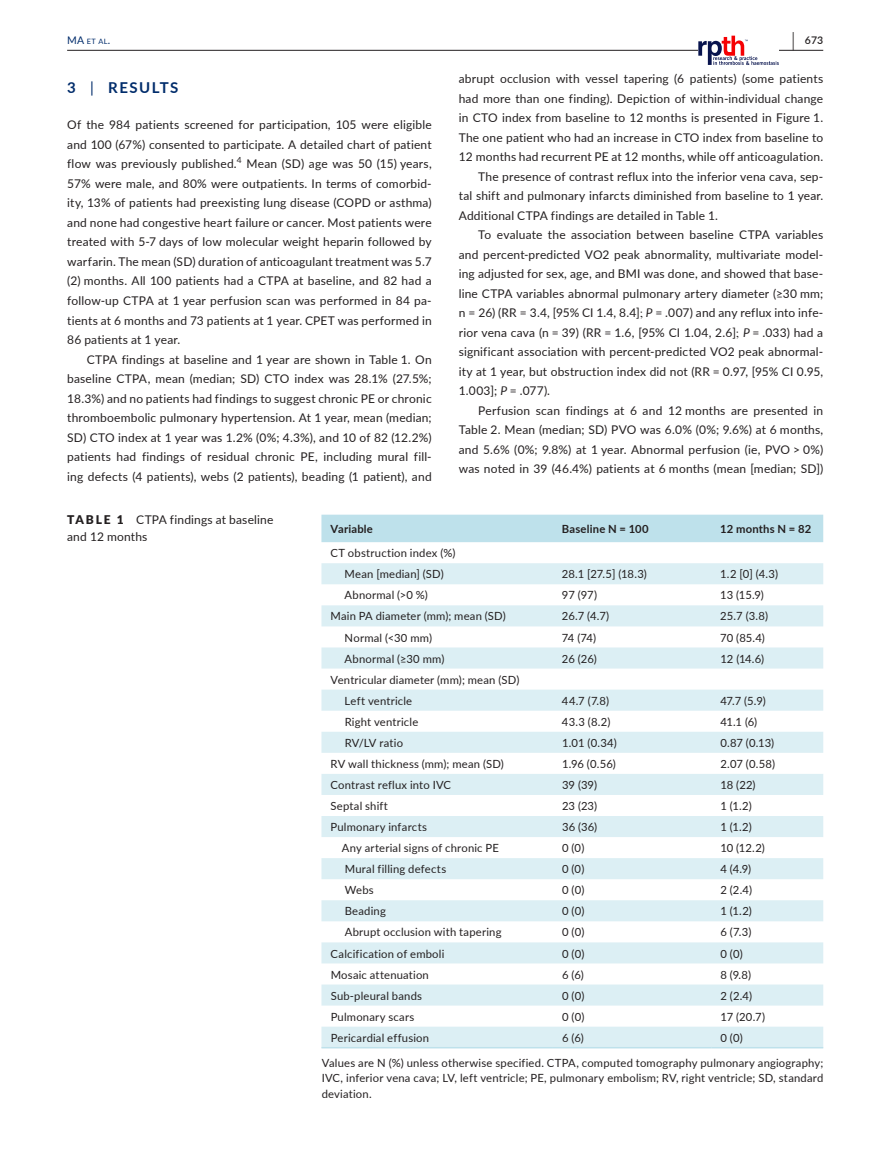
<style>
.page{position:relative;width:893px;height:1174px;background:#fff}
.page>*{position:absolute;margin:0;border:0;box-sizing:border-box;transform-origin:0 0}
.t1{font:600 19.5px "Lato";color:#231f20;scale:.48 1}
.t2{font:700 15px "Lato";letter-spacing:.1em;color:#002c6b}
.t3{font:12px/19.5px "Lato";letter-spacing:.015em;color:#231f20;text-align:justify}
.t4{font:11.25px/21px "Lato";letter-spacing:.015em;color:#231f20;text-align:center}
.t5{font:700 11.25px "Lato";letter-spacing:.02em;color:#231f20}
.t6{font:600 10.5px "Lato";color:#231f20}
.t7{font:7.35px "Lato";color:#002c6b}
.s1{font-size:10.5px}
.s2{font-weight:400}
.s3{font-family:"STIX"}
.s4{font-style:italic}
.s5{font-weight:900}
</style>
<div class="page">
<hr style="left:67px;top:50px;width:756px;height:1px;background:#231f20">
<svg style="left:698px;top:36px;width:81px;height:29px"></svg>
<div style="left:321px;top:514px;width:502px;height:28px;background:#bee1eb"></div>
<svg style="left:321px;top:563px;width:502px;height:484px;fill:#e0f1f5"></svg>
<hr style="left:321px;top:1047px;width:232px;height:1px;background:#bee1eb">
<hr style="left:553px;top:1047px;width:158px;height:1px;background:#bee1eb">
<hr style="left:711px;top:1047px;width:112px;height:1px;background:#bee1eb">
<h1 class="t1" style="left:792px;top:26px;width:7px">|</h1>
<p class="t7" style="left:67px;top:36px;width:45px"><span class="s1">MA</span> et al<span class="s1">.</span></p>
<p class="t6" style="left:805px;top:33px;width:20px">673</p>
<p class="t2" style="left:67px;top:76px;width:113px">3 <span class="s2">|</span> RESULTS</p>
<p class="t3" style="left:67px;top:115px;width:366px">Of the 984 patients screened for participation, 105 were eligible and 100 (67%) consented to participate. A detailed chart of patient flow was previously published.<sup>4</sup> Mean (SD) age was 50 (15) years, 57% were male, and 80% were outpatients. In terms of comorbid&shy;ity, 13% of patients had preexisting lung disease (COPD or asthma) and none had congestive heart failure or cancer. Most patients were treated with 5-7 days of low molecular weight heparin followed by warfarin. The mean (SD) duration of anticoagulant treatment was 5.7 (2) months. All 100 patients had a CTPA at baseline, and 82 had a follow-up CTPA at 1 year perfusion scan was performed in 84 pa&shy;tients at 6 months and 73 patients at 1 year. CPET was performed in 86 patients at 1 year.</p>
<p class="t3" style="left:67px;top:349px;width:366px;text-indent:20px">CTPA findings at baseline and 1 year are shown in Table 1. On baseline CTPA, mean (median; SD) CTO index was 28.1% (27.5%; 18.3%) and no patients had findings to suggest chronic PE or chronic thromboembolic pulmonary hypertension. At 1 year, mean (median; SD) CTO index at 1 year was 1.2% (0%; 4.3%), and 10 of 82 (12.2%) patients had findings of residual chronic PE, including mural fill&shy;ing defects (4 patients), webs (2 patients), beading (1 patient), and</p>
<p class="t3" style="left:459px;top:68px;width:366px">abrupt occlusion with vessel tapering (6 patients) (some patients</p>
<p class="t3" style="left:459px;top:88px;width:366px">had more than one finding). Depiction of within-individual change</p>
<p class="t3" style="left:459px;top:107px;width:366px">in CTO index from baseline to 12 months is presented in Figure 1.</p>
<p class="t3" style="left:459px;top:127px;width:366px">The one patient who had an increase in CTO index from baseline to</p>
<p class="t3" style="left:459px;top:146px;width:366px">12 months had recurrent PE at 12 months, while off anticoagulation.</p>
<p class="t3" style="left:478px;top:166px;width:346px">The presence of contrast reflux into the inferior vena cava, sep-</p>
<p class="t3" style="left:459px;top:185px;width:366px">tal shift and pulmonary infarcts diminished from baseline to 1 year.</p>
<p class="t3" style="left:459px;top:205px;width:261px">Additional CTPA findings are detailed in Table 1.</p>
<p class="t3" style="left:478px;top:224px;width:346px">To evaluate the association between baseline CTPA variables</p>
<p class="t3" style="left:459px;top:244px;width:366px">and percent-predicted VO2 peak abnormality, multivariate model-</p>
<p class="t3" style="left:459px;top:263px;width:366px">ing adjusted for sex, age, and BMI was done, and showed that base-</p>
<p class="t3" style="left:459px;top:283px;width:366px">line CTPA variables abnormal pulmonary artery diameter (≥30 mm;</p>
<p class="t3" style="left:459px;top:302px;width:366px">n = 26) (RR = 3.4, [95% CI 1.4, 8.4]<span class="s3">;</span> <span class="s4">P</span> = .007) and any reflux into infe-</p>
<p class="t3" style="left:459px;top:322px;width:366px">rior vena cava (n = 39) (RR = 1.6, [95% CI 1.04, 2.6]<span class="s3">;</span> <span class="s4">P</span> = .033) had a</p>
<p class="t3" style="left:459px;top:341px;width:366px">significant association with percent-predicted VO2 peak abnormal-</p>
<p class="t3" style="left:459px;top:361px;width:366px">ity at 1 year, but obstruction index did not (RR = 0.97, [95% CI 0.95,</p>
<p class="t3" style="left:459px;top:380px;width:93px">1.003]; <span class="s4">P</span> = .077).</p>
<p class="t3" style="left:478px;top:400px;width:346px">Perfusion scan findings at 6 and 12 months are presented in</p>
<p class="t3" style="left:459px;top:419px;width:366px">Table 2. Mean (median; SD) PVO was 6.0% (0%; 9.6%) at 6 months,</p>
<p class="t3" style="left:459px;top:439px;width:366px">and 5.6% (0%; 9.8%) at 1 year. Abnormal perfusion (ie, PVO &gt; 0%)</p>
<p class="t3" style="left:459px;top:458px;width:366px">was noted in 39 (46.4%) patients at 6 months (mean [median; SD])</p>
<p class="t3" style="left:67px;top:511px;width:208px;line-height:16.5px"><span class="s5">TABLE 1</span> CTPA findings at baseline and 12 months</p>
<p class="t5" style="left:330px;top:520px;width:44px">Variable</p>
<p class="t5" style="left:562px;top:520px;width:88px">Baseline N = 100</p>
<p class="t5" style="left:720px;top:520px;width:92px">12 months N = 82</p>
<p class="t4" style="left:330px;top:542px;width:127px">CT obstruction index (%)<br>Mean [median] (SD)</p>
<p class="t4" style="left:562px;top:563px;width:87px">28.1 [27.5] (18.3)</p>
<p class="t4" style="left:720px;top:563px;width:59px">1.2 [0] (4.3)</p>
<p class="t4" style="left:345px;top:584px;width:85px">Abnormal (&gt;0 %)</p>
<p class="t4" style="left:562px;top:584px;width:37px">97 (97)</p>
<p class="t4" style="left:720px;top:584px;width:45px">13 (15.9)</p>
<p class="t4" style="left:330px;top:605px;width:177px">Main PA diameter (mm); mean (SD)</p>
<p class="t4" style="left:562px;top:605px;width:49px">26.7 (4.7)</p>
<p class="t4" style="left:720px;top:605px;width:49px">25.7 (3.8)</p>
<p class="t4" style="left:345px;top:626px;width:89px">Normal (&lt;30 mm)</p>
<p class="t4" style="left:562px;top:626px;width:36px">74 (74)</p>
<p class="t4" style="left:720px;top:626px;width:46px">70 (85.4)</p>
<p class="t4" style="left:345px;top:647px;width:101px">Abnormal (≥30 mm)</p>
<p class="t4" style="left:562px;top:647px;width:36px">26 (26)</p>
<p class="t4" style="left:720px;top:647px;width:45px">12 (14.6)</p>
<p class="t4" style="left:345px;top:668px;width:176px;text-align:left;text-indent:-14px">Ventricular diameter (mm); mean (SD)<br>Left ventricle</p>
<p class="t4" style="left:562px;top:689px;width:49px">44.7 (7.8)</p>
<p class="t4" style="left:720px;top:689px;width:47px">47.7 (5.9)</p>
<p class="t4" style="left:345px;top:710px;width:75px">Right ventricle</p>
<p class="t4" style="left:562px;top:710px;width:50px">43.3 (8.2)</p>
<p class="t4" style="left:720px;top:710px;width:38px">41.1 (6)</p>
<p class="t4" style="left:345px;top:732px;width:60px">RV/LV ratio</p>
<p class="t4" style="left:562px;top:732px;width:56px">1.01 (0.34)</p>
<p class="t4" style="left:720px;top:732px;width:55px">0.87 (0.13)</p>
<p class="t4" style="left:331px;top:753px;width:175px">RV wall thickness (mm); mean (SD)</p>
<p class="t4" style="left:562px;top:753px;width:55px">1.96 (0.56)</p>
<p class="t4" style="left:720px;top:753px;width:56px">2.07 (0.58)</p>
<p class="t4" style="left:331px;top:774px;width:122px">Contrast reflux into IVC</p>
<p class="t4" style="left:562px;top:774px;width:36px">39 (39)</p>
<p class="t4" style="left:720px;top:774px;width:37px">18 (22)</p>
<p class="t4" style="left:331px;top:795px;width:59px">Septal shift</p>
<p class="t4" style="left:562px;top:795px;width:37px">23 (23)</p>
<p class="t4" style="left:720px;top:795px;width:33px">1 (1.2)</p>
<p class="t4" style="left:331px;top:816px;width:98px">Pulmonary infarcts</p>
<p class="t4" style="left:562px;top:816px;width:37px">36 (36)</p>
<p class="t4" style="left:720px;top:816px;width:33px">1 (1.2)</p>
<p class="t4" style="left:342px;top:837px;width:159px">Any arterial signs of chronic PE</p>
<p class="t4" style="left:562px;top:837px;width:24px">0 (0)</p>
<p class="t4" style="left:720px;top:837px;width:46px">10 (12.2)</p>
<p class="t4" style="left:345px;top:858px;width:103px">Mural filling defects</p>
<p class="t4" style="left:562px;top:858px;width:24px">0 (0)</p>
<p class="t4" style="left:720px;top:858px;width:32px">4 (4.9)</p>
<p class="t4" style="left:345px;top:879px;width:30px">Webs</p>
<p class="t4" style="left:562px;top:879px;width:24px">0 (0)</p>
<p class="t4" style="left:720px;top:879px;width:33px">2 (2.4)</p>
<p class="t4" style="left:345px;top:900px;width:43px">Beading</p>
<p class="t4" style="left:562px;top:900px;width:24px">0 (0)</p>
<p class="t4" style="left:720px;top:900px;width:33px">1 (1.2)</p>
<p class="t4" style="left:345px;top:921px;width:158px">Abrupt occlusion with tapering</p>
<p class="t4" style="left:562px;top:921px;width:24px">0 (0)</p>
<p class="t4" style="left:720px;top:921px;width:32px">6 (7.3)</p>
<p class="t4" style="left:331px;top:942px;width:115px">Calcification of emboli</p>
<p class="t4" style="left:562px;top:942px;width:24px">0 (0)</p>
<p class="t4" style="left:720px;top:942px;width:24px">0 (0)</p>
<p class="t4" style="left:331px;top:963px;width:100px">Mosaic attenuation</p>
<p class="t4" style="left:562px;top:963px;width:23px">6 (6)</p>
<p class="t4" style="left:720px;top:963px;width:32px">8 (9.8)</p>
<p class="t4" style="left:331px;top:984px;width:93px">Sub-pleural bands</p>
<p class="t4" style="left:562px;top:984px;width:24px">0 (0)</p>
<p class="t4" style="left:720px;top:984px;width:33px">2 (2.4)</p>
<p class="t4" style="left:331px;top:1005px;width:85px">Pulmonary scars</p>
<p class="t4" style="left:562px;top:1005px;width:24px">0 (0)</p>
<p class="t4" style="left:720px;top:1005px;width:46px">17 (20.7)</p>
<p class="t4" style="left:331px;top:1026px;width:100px">Pericardial effusion</p>
<p class="t4" style="left:562px;top:1026px;width:23px">6 (6)</p>
<p class="t4" style="left:720px;top:1026px;width:24px">0 (0)</p>
<p class="t4" style="left:322px;top:1054px;width:503px;line-height:15.8px;text-align:justify">Values are N (%) unless otherwise specified. CTPA, computed tomography pulmonary angiography; IVC, inferior vena cava; LV, left ventricle; PE, pulmonary embolism; RV, right ventricle; SD, standard deviation.</p>
</div>
